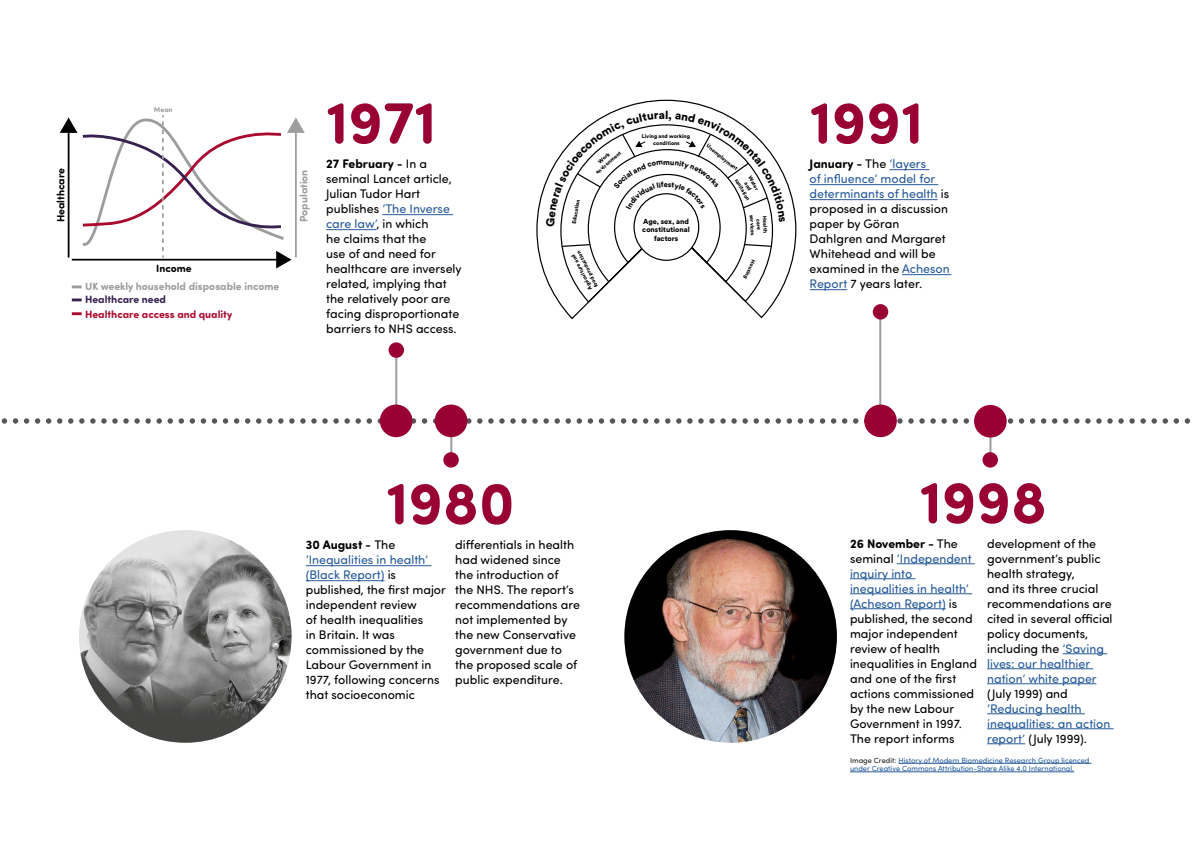
<style>
.page{position:relative;width:1192px;height:842px;background:#fff}
.page>*{position:absolute;margin:0;border:0;box-sizing:border-box;transform-origin:0 0}
.t1{font:700 60px "Sofia Pro Soft";color:#903}
.t2{font:12.5px/15px "Sofia Pro Soft";color:#000}
.t3{font:12.5px/15px "Sofia Pro Soft";color:#275b9b}
.t4{font:700 10.7px "Sofia Pro Soft";color:#9d9d9c}
.t5{font:700 10.7px "Sofia Pro Soft";color:#a90a2e}
.t6{font:700 10.7px "Sofia Pro Soft";color:#000}
.t7{font:700 10.7px "Sofia Pro Soft";color:#362150}
.t8{font:7.5px/8.5px "Sofia Pro Soft";color:#275b9b}
.t9{font:900 7.25px/8.7px "Circular Std";color:#000;text-align:center}
.t10{font:700 7.1px "Sofia Pro Soft";color:#9d9d9c}
.t11{font:900 5.3px/6.4px "Circular Std";color:#000;text-align:center}
.s1{font-weight:700}
.s2{color:#275b9b}
.s3{color:#000}
.s4{color:#1e1e1c}
</style>
<div class="page">
<svg style="left:1px;top:418px;width:1190px;height:6px"></svg>
<hr style="left:306px;top:565px;width:125px;height:1px;background:#275b9b">
<hr style="left:306px;top:580px;width:78px;height:1px;background:#275b9b">
<hr style="left:889px;top:169px;width:40px;height:1px;background:#275b9b">
<hr style="left:810px;top:184px;width:128px;height:1px;background:#275b9b">
<hr style="left:810px;top:199px;width:128px;height:1px;background:#275b9b">
<hr style="left:902px;top:274px;width:49px;height:1px;background:#275b9b">
<hr style="left:810px;top:289px;width:37px;height:1px;background:#275b9b">
<hr style="left:897px;top:563px;width:78px;height:1px;background:#275b9b">
<hr style="left:850px;top:578px;width:65px;height:1px;background:#275b9b">
<hr style="left:850px;top:593px;width:122px;height:1px;background:#275b9b">
<hr style="left:850px;top:608px;width:96px;height:1px;background:#275b9b">
<img style="left:624px;top:530px;width:213px;height:213px;border-radius:106px">
<hr style="left:1063px;top:653px;width:44px;height:1px;background:#275b9b">
<hr style="left:987px;top:668px;width:106px;height:1px;background:#275b9b">
<hr style="left:987px;top:683px;width:109px;height:1px;background:#275b9b">
<hr style="left:987px;top:713px;width:98px;height:1px;background:#275b9b">
<hr style="left:987px;top:728px;width:127px;height:1px;background:#275b9b">
<hr style="left:987px;top:743px;width:38px;height:1px;background:#275b9b">
<hr style="left:395px;top:357px;width:2px;height:77px;background:#9d9d9c">
<div style="left:389px;top:342px;width:15px;height:16px;background:#903;border-radius:50%"></div>
<div style="left:380px;top:405px;width:32px;height:32px;background:#903;border-radius:50%"></div>
<hr style="left:989px;top:433px;width:2px;height:27px;background:#9d9d9c">
<hr style="left:879px;top:312px;width:2px;height:124px;background:#9d9d9c">
<div style="left:982px;top:452px;width:16px;height:16px;background:#903;border-radius:50%"></div>
<div style="left:873px;top:304px;width:15px;height:16px;background:#903;border-radius:50%"></div>
<div style="left:974px;top:405px;width:33px;height:32px;background:#903;border-radius:50%"></div>
<div style="left:864px;top:405px;width:33px;height:32px;background:#903;border-radius:50%"></div>
<hr style="left:450px;top:434px;width:2px;height:26px;background:#9d9d9c">
<div style="left:443px;top:452px;width:16px;height:16px;background:#903;border-radius:50%"></div>
<div style="left:435px;top:405px;width:32px;height:32px;background:#903;border-radius:50%"></div>
<hr style="left:382px;top:214px;width:71px;height:1px;background:#275b9b">
<hr style="left:326px;top:229px;width:50px;height:1px;background:#275b9b">
<img style="left:79px;top:530px;width:213px;height:213px;border-radius:106px">
<svg style="left:60px;top:115px;width:245px;height:154px"></svg>
<svg style="left:72px;top:285px;width:10px;height:3px"></svg>
<svg style="left:72px;top:298px;width:10px;height:3px"></svg>
<svg style="left:72px;top:312px;width:10px;height:3px"></svg>
<svg style="left:536px;top:99px;width:261px;height:221px"></svg>
<hr style="left:898px;top:763px;width:193px;height:1px;background:#275b9b">
<hr style="left:850px;top:772px;width:224px;height:1px;background:#275b9b">
<svg style="left:546px;top:111px;width:239px;height:193px"></svg>
<p class="t6" style="left:53px;top:222px;width:56px;rotate:-90deg">Healthcare</p>
<p class="t10" style="left:154px;top:105px;width:20px">Mean</p>
<p class="t6" style="left:156px;top:260px;width:37px">Income</p>
<p class="t4" style="left:85px;top:279px;width:196px">UK weekly household disposable income</p>
<p class="t7" style="left:85px;top:292px;width:82px">Healthcare need</p>
<p class="t5" style="left:85px;top:306px;width:149px">Healthcare access and quality</p>
<p class="t4" style="left:296px;top:222px;width:54px;rotate:-90deg">Population</p>
<h1 class="t1" style="left:326px;top:79px;width:112px">1971</h1>
<p class="t2" style="left:326px;top:156px;width:137px"><span class="s1">27 February -</span> In a seminal Lancet article,<br>Julian Tudor Hart publishes <span class="s2">’The Inverse care law’</span>, in which<br>he claims that the<br>use of and need for healthcare are inversely related, implying that the relatively poor are facing disproportionate barriers to NHS access.</p>
<p class="t11" style="left:571px;top:224px;width:27px;rotate:-81deg">Education</p>
<p class="t11" style="left:590px;top:166px;width:34px;rotate:-41deg">Work environment</p>
<p class="t11" style="left:642px;top:133px;width:50px">Living and working conditions</p>
<p class="t9" style="left:642px;top:217px;width:49px">Age, sex, and constitutional factors</p>
<p class="t11" style="left:709px;top:142px;width:40px;rotate:39deg">U nemployment</p>
<p class="t11" style="left:750px;top:171px;width:26px;rotate:60deg">Water and sanitation</p>
<p class="t11" style="left:768px;top:214px;width:22px;rotate:87deg">Health care services</p>
<p class="t11" style="left:588px;top:292px;width:42px;text-align:left;rotate:-117deg">Agriculture and food production</p>
<p class="t11" style="left:757px;top:261px;width:22px;rotate:114deg">Housing</p>
<h1 class="t1" style="left:810px;top:79px;width:115px">1991</h1>
<p class="t2" style="left:810px;top:156px;width:142px"><span class="s1">January -</span> The <span class="s2">‘layers<br>of influence’ model for determinants of health</span> is proposed in a discussion paper by Göran<br>Dahlgren and Margaret<br>Whitehead and will be examined in the <span class="s2">Acheson<br>Report</span> 7 years later.</p>
<h1 class="t1" style="left:386px;top:459px;width:130px">1980</h1>
<p class="t2" style="left:306px;top:537px;width:142px"><span class="s1">30 August -</span> The <span class="s2">’Inequalities in health’ (Black Report)</span> is published, the first major independent review<br>of health inequalities<br>in Britain. It was commissioned by the<br>Labour Government in<br>1977, following concerns that socioeconomic</p>
<p class="t2" style="left:455px;top:537px;width:126px">differentials in health had widened since the introduction of<br>the NHS. The report’s recommendations are not implemented by the new Conservative government due to the proposed scale of public expenditure.</p>
<h1 class="t1" style="left:920px;top:458px;width:129px">1998</h1>
<p class="t2" style="left:850px;top:535px;width:128px"><span class="s1">26 November -</span> The seminal <span class="s2">’Independent inquiry into inequalities in health’ (Acheson Report)</span> is published, the second major independent review of health inequalities in England and one of the first actions commissioned by the new Labour<br>Government in 1997.<br>The report informs</p>
<p class="t2" style="left:987px;top:535px;width:127px">development of the government’s public health strategy,<br>and its three crucial recommendations are cited in several official policy documents, including the <span class="s2">’Saving lives: our healthier nation’ white paper</span></p>
<p class="t2" style="left:987px;top:685px;width:82px">(July 1999) and</p>
<p class="t3" style="left:987px;top:700px;width:125px">’Reducing health inequalities: an action report’ <span class="s3">(July 1999).</span></p>
<p class="t8" style="left:850px;top:755px;width:241px"><span class="s4">Image Credit:</span> History of Modern Biomedicine Research Group licenced under Creative Commons Attribution-Share Alike 4.0 International.</p>
</div>
